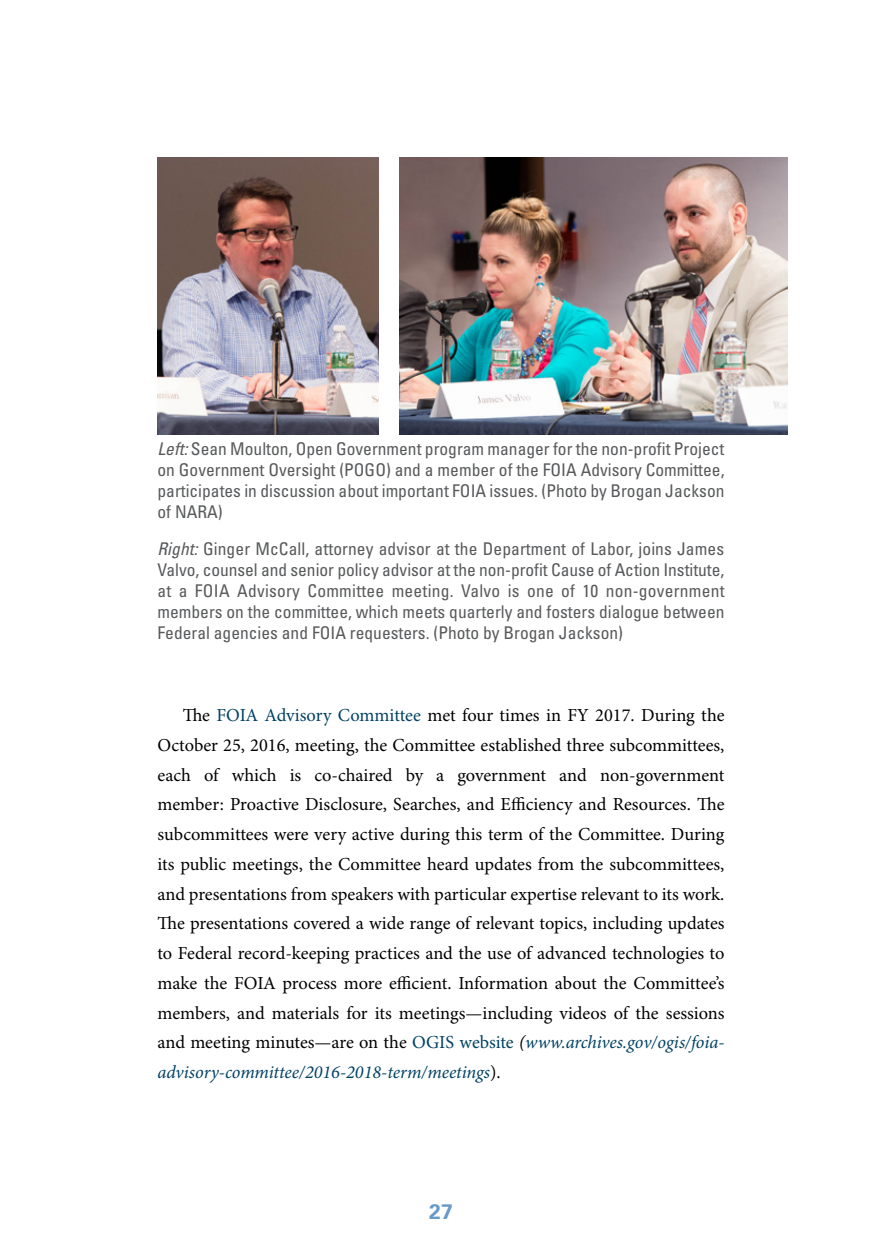
<style>
.page{position:relative;width:882px;height:1260px;background:#fff}
.page>*{position:absolute;margin:0;border:0;box-sizing:border-box;transform-origin:0 0}
.t1{font:700 21px "Univers LT Std";color:#689ac9}
.NEW_Body_Copy{font:18.38px/29.8px "Minion Pro";color:#000;text-align:justify}
.t2{font:condensed 17.5px/21px "Univers LT Std";color:#58595b;text-align:justify}
.s1{font-style:italic}
.s2{color:#004164}
.s3{font-style:italic;color:#004164}
</style>
<div class="page">
<img style="left:399px;top:158px;width:389px;height:277px">
<img style="left:158px;top:158px;width:221px;height:277px">
<p class="t2" style="left:158px;top:438px;width:569px"><span class="s1">Left:</span> Sean Moulton, Open Government program manager for the non-profit Project on Government Oversight (POGO) and a member of the FOIA Advisory Committee, participates in discussion about important FOIA issues. (Photo by Brogan Jackson of NARA)</p>
<p class="t2" style="left:158px;top:538px;width:569px"><span class="s1">Right:</span> Ginger McCall, attorney advisor at the Department of Labor, joins James Valvo, counsel and senior policy advisor at the non-profit Cause of Action Institute, at a FOIA Advisory Committee meeting. Valvo is one of 10 non-government members on the committee, which meets quarterly and fosters dialogue between Federal agencies and FOIA requesters. (Photo by Brogan Jackson)</p>
<p class="NEW_Body_Copy" style="left:158px;top:701px;width:569px;text-indent:25px">The <span class="s2">FOIA Advisory Committee</span> met four times in FY 2017. During the October 25, 2016, meeting, the Committee established three subcommittees, each of which is co-chaired by a government and non-government member: Proactive Disclosure, Searches, and Efficiency and Resources. The subcommittees were very active during this term of the Committee. During its public meetings, the Committee heard updates from the subcommittees, and presentations from speakers with particular expertise relevant to its work.<br>The presentations covered a wide range of relevant topics, including updates to Federal record-keeping practices and the use of advanced technologies to make the FOIA process more efficient. Information about the Committee’s members, and materials for its meetings—including videos of the sessions and meeting minutes—are on the <span class="s2">OGIS website</span> <span class="s1">(</span><span class="s3">www.archives.gov/ogis/foia&shy;advisory-committee/2016-2018-term/meetings</span>).</p>
<p class="t1" style="left:429px;top:1199px;width:25px">27</p>
</div>
